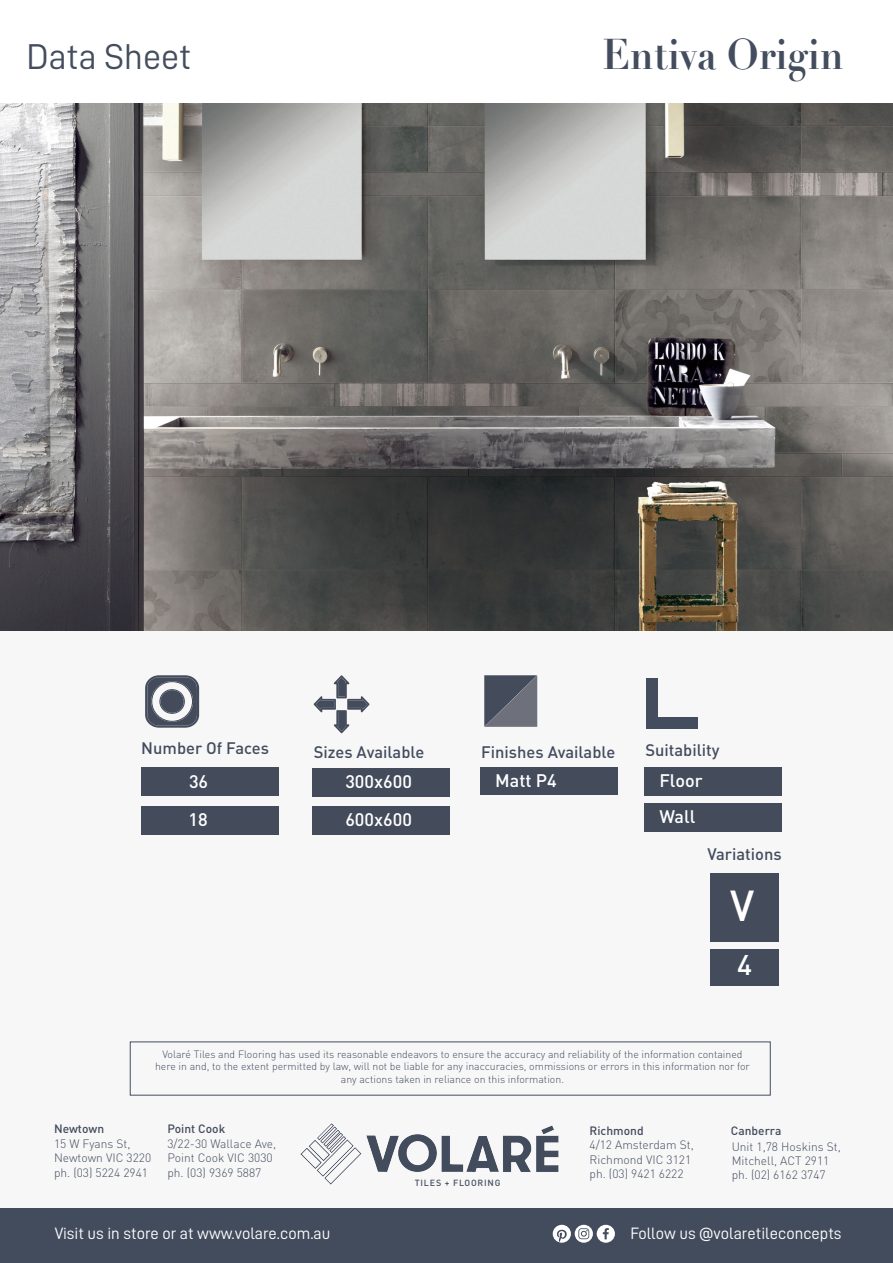
<style>
.page{position:relative;width:893px;height:1263px;background:#fff}
.page>*{position:absolute;margin:0;border:0;box-sizing:border-box;transform-origin:0 0}
.t1{font:500 42.75px "DINOT";color:#fff}
.t2{font:700 42px "Didot";color:#444d5d;scale:.9 1}
.t3{font:36px "D DIN";color:#444d5d}
.t4{font:500 28.2px "DINOT";color:#fff}
.t5{font:500 18px "DINOT";color:#fff}
.t6{font:500 16.5px "DINOT";color:#434c5d}
.t7{font:16.5px "D DIN";color:#fff}
.t8{font:300 12px/14.4px "DINOT";color:#444c5c}
.t9{font:500 12px "DINOT";color:#444c5c}
.t10{font:300 10.5px/12.6px "DINOT";color:#444c5c;text-align:center}
.t11{font:500 8.85px "DINOT";letter-spacing:.09em;color:#444d5d}
</style>
<div class="page">
<img style="left:0;top:104px;width:893px;height:527px">
<div style="left:0;top:631px;width:893px;height:632px;background:#f7f7f8"></div>
<img style="left:300px;top:1123px;width:259px;height:62px">
<div style="left:0;top:1209px;width:893px;height:54px;background:#434c5d"></div>
<div style="left:313px;top:768px;width:137px;height:29px;background:#444c5c"></div>
<div style="left:313px;top:806px;width:137px;height:28px;background:#444c5c"></div>
<svg style="left:314px;top:675px;width:56px;height:58px"></svg>
<div style="left:644px;top:767px;width:138px;height:29px;background:#444c5c"></div>
<div style="left:644px;top:803px;width:138px;height:28px;background:#444c5c"></div>
<div style="left:480px;top:767px;width:138px;height:28px;background:#444c5c"></div>
<svg style="left:484px;top:675px;width:53px;height:52px"></svg>
<div style="left:141px;top:768px;width:138px;height:28px;background:#444c5c"></div>
<div style="left:141px;top:806px;width:137px;height:28px;background:#444c5c"></div>
<svg style="left:145px;top:675px;width:54px;height:53px"></svg>
<div style="left:160px;top:690px;width:24px;height:23px;background:#444c5c;border-radius:50%"></div>
<svg style="left:553px;top:1225px;width:62px;height:18px"></svg>
<div style="left:646px;top:678px;width:12px;height:51px;background:#444d5d"></div>
<div style="left:647px;top:718px;width:50px;height:11px;background:#444d5d"></div>
<div style="left:710px;top:873px;width:69px;height:69px;background:#444c5c"></div>
<div style="left:710px;top:949px;width:69px;height:37px;background:#444c5c"></div>
<p class="t3" style="left:26px;top:37px;width:167px">Data Sheet</p>
<p class="t2" style="left:603px;top:28px;width:269px">Entiva Origin</p>
<p class="t6" style="left:141px;top:738px;width:129px">Number Of Faces</p>
<p class="t6" style="left:481px;top:741px;width:136px">Finishes Available</p>
<p class="t5" style="left:189px;top:770px;width:21px">36</p>
<p class="t5" style="left:188px;top:808px;width:21px">18</p>
<p class="t6" style="left:314px;top:741px;width:112px">Sizes Available</p>
<p class="t5" style="left:345px;top:770px;width:68px">300x600</p>
<p class="t5" style="left:345px;top:808px;width:68px">600x600</p>
<p class="t5" style="left:495px;top:769px;width:63px">Matt P4</p>
<p class="t6" style="left:645px;top:740px;width:76px">Suitability</p>
<p class="t5" style="left:659px;top:769px;width:45px">Floor</p>
<p class="t5" style="left:659px;top:805px;width:37px">Wall</p>
<p class="t6" style="left:707px;top:844px;width:76px">Variations</p>
<p class="t1" style="left:730px;top:878px;width:26px">V</p>
<p class="t4" style="left:737px;top:947px;width:16px">4</p>
<p class="t10" style="left:155px;top:1048px;width:596px">Volaré Tiles and Flooring has used its reasonable endeavors to ensure the accuracy and reliability of the information contained here in and, to the extent permitted by law, will not be liable for any inaccuracies, ommissions or errors in this information nor for any actions taken in reliance on this information.</p>
<p class="t9" style="left:54px;top:1121px;width:52px">Newtown</p>
<p class="t8" style="left:54px;top:1136px;width:78px">15 W Fyans St,</p>
<p class="t8" style="left:54px;top:1150px;width:99px">Newtown VIC 3220</p>
<p class="t8" style="left:54px;top:1165px;width:96px">ph. (03) 5224 2941</p>
<p class="t9" style="left:167px;top:1121px;width:59px">Point Cook</p>
<p class="t8" style="left:167px;top:1136px;width:110px">3/22-30 Wallace Ave,</p>
<p class="t8" style="left:167px;top:1150px;width:107px">Point Cook VIC 3030</p>
<p class="t8" style="left:167px;top:1165px;width:96px">ph. (03) 9369 5887</p>
<p class="t11" style="left:415px;top:1177px;width:87px">TILES + FLOORING</p>
<p class="t9" style="left:590px;top:1123px;width:56px">Richmond</p>
<p class="t8" style="left:590px;top:1137px;width:106px">4/12 Amsterdam St,</p>
<p class="t8" style="left:590px;top:1152px;width:103px">Richmond VIC 3121</p>
<p class="t8" style="left:590px;top:1166px;width:96px">ph. (03) 9421 6222</p>
<p class="t9" style="left:731px;top:1123px;width:52px">Canberra</p>
<p class="t8" style="left:732px;top:1139px;width:111px">Unit 1,78 Hoskins St,<br>Mitchell, ACT 2911 ph. (02) 6162 3747</p>
<p class="t7" style="left:55px;top:1224px;width:277px">Visit us in store or at www.volare.com.au</p>
<p class="t7" style="left:630px;top:1224px;width:213px">Follow us @volaretileconcepts</p>
</div>
